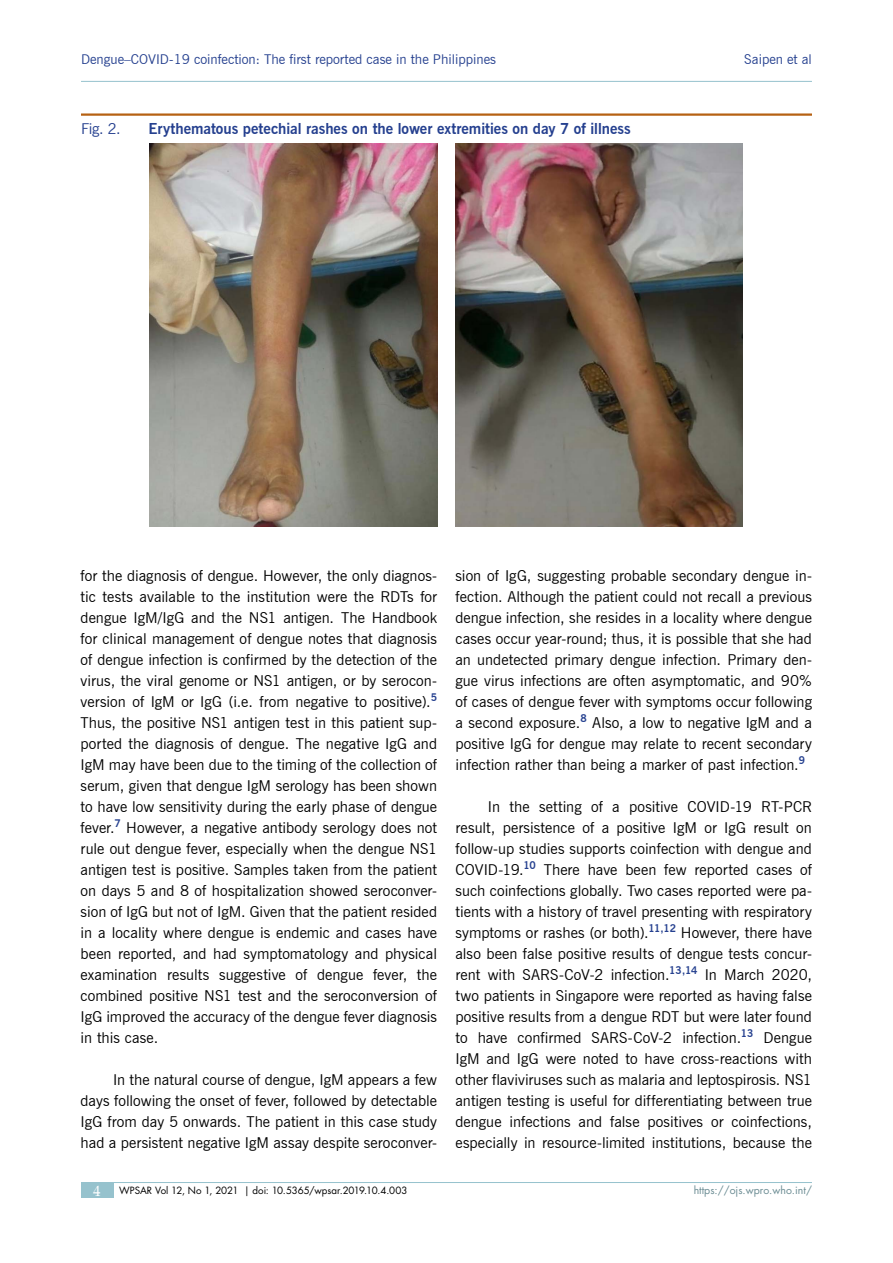
<style>
.page{position:relative;width:893px;height:1263px;background:#fff}
.page>*{position:absolute;margin:0;border:0;box-sizing:border-box;transform-origin:0 0}
.t1{font:15px/21px "News Gothic BT";letter-spacing:.005em;color:#000;text-align:justify}
.t2{font:700 15px "News Gothic BT";color:#25408f}
.t3{font:15px "News Gothic BT";color:#25408f}
.t4{font:13.5px "News Gothic BT";color:#25408f}
.t5{font:10.5px "Futura LT";color:#6b8c93}
.t6{font:9.75px "Futura LT";letter-spacing:-.005em;color:#000}
.s1{font-family:"Palatino";font-size:15px;color:#fff}
</style>
<div class="page">
<hr style="left:81px;top:1182px;width:731px;height:1px;background:#96c2cd">
<div style="left:81px;top:1182px;width:32px;height:16px;background:#96c2cd"></div>
<hr style="left:81px;top:81px;width:731px;height:1px;background:#96c2cd">
<hr style="left:81px;top:113px;width:731px;height:3px;background:#b66113">
<img style="left:150px;top:144px;width:287px;height:383px">
<img style="left:455px;top:144px;width:288px;height:383px">
<p class="t4" style="left:81px;top:51px;width:417px">Dengue–COVID-19 coinfection: The first reported case in the Philippines</p>
<p class="t4" style="left:744px;top:51px;width:69px">Saipen et al</p>
<p class="t3" style="left:81px;top:119px;width:41px">Fig. 2.</p>
<p class="t2" style="left:149px;top:119px;width:484px">Erythematous petechial rashes on the lower extremities on day 7 of illness</p>
<p class="t1" style="left:81px;top:565px;width:358px">for the diagnosis of dengue. However, the only diagnos&shy;tic tests available to the institution were the RDTs for dengue IgM/IgG and the NS1 antigen. The Handbook for clinical management of dengue notes that diagnosis of dengue infection is confirmed by the detection of the virus, the viral genome or NS1 antigen, or by serocon&shy;version of IgM or IgG (i.e. from negative to positive).<sup>5<br></sup>Thus, the positive NS1 antigen test in this patient sup&shy;ported the diagnosis of dengue. The negative IgG and IgM may have been due to the timing of the collection of serum, given that dengue IgM serology has been shown to have low sensitivity during the early phase of dengue fever.<sup>7</sup> However, a negative antibody serology does not rule out dengue fever, especially when the dengue NS1 antigen test is positive. Samples taken from the patient on days 5 and 8 of hospitalization showed seroconver&shy;sion of IgG but not of IgM. Given that the patient resided in a locality where dengue is endemic and cases have been reported, and had symptomatology and physical examination results suggestive of dengue fever, the combined positive NS1 test and the seroconversion of IgG improved the accuracy of the dengue fever diagnosis in this case.</p>
<p class="t1" style="left:81px;top:1069px;width:358px;text-indent:32px">In the natural course of dengue, IgM appears a few days following the onset of fever, followed by detectable IgG from day 5 onwards. The patient in this case study had a persistent negative IgM assay despite seroconver-</p>
<p class="t1" style="left:455px;top:565px;width:358px">sion of IgG, suggesting probable secondary dengue in&shy;fection. Although the patient could not recall a previous dengue infection, she resides in a locality where dengue cases occur year-round; thus, it is possible that she had an undetected primary dengue infection. Primary den&shy;gue virus infections are often asymptomatic, and 90% of cases of dengue fever with symptoms occur following a second exposure.<sup>8</sup> Also, a low to negative IgM and a positive IgG for dengue may relate to recent secondary infection rather than being a marker of past infection.<sup>9</sup></p>
<p class="t1" style="left:455px;top:796px;width:358px;text-indent:32px">In the setting of a positive COVID-19 RT-PCR result, persistence of a positive IgM or IgG result on follow-up studies supports coinfection with dengue and COVID-19.<sup>10</sup> There have been few reported cases of such coinfections globally. Two cases reported were pa&shy;tients with a history of travel presenting with respiratory symptoms or rashes (or both).<sup>11,12</sup> However, there have also been false positive results of dengue tests concur&shy;rent with SARS-CoV-2 infection.<sup>13,14</sup> In March 2020, two patients in Singapore were reported as having false positive results from a dengue RDT but were later found to have confirmed SARS-CoV-2 infection.<sup>13</sup> Dengue IgM and IgG were noted to have cross-reactions with other flaviviruses such as malaria and leptospirosis. NS1 antigen testing is useful for differentiating between true dengue infections and false positives or coinfections, especially in resource-limited institutions, because the</p>
<p class="t6" style="left:93px;top:1184px;width:316px"><span class="s1">4</span> WPSAR Vol 12, No 1, 2021 | doi: 10.5365/wpsar.2019.10.4.003</p>
<p class="t5" style="left:694px;top:1184px;width:120px">https://ojs.wpro.who.int/</p>
</div>
